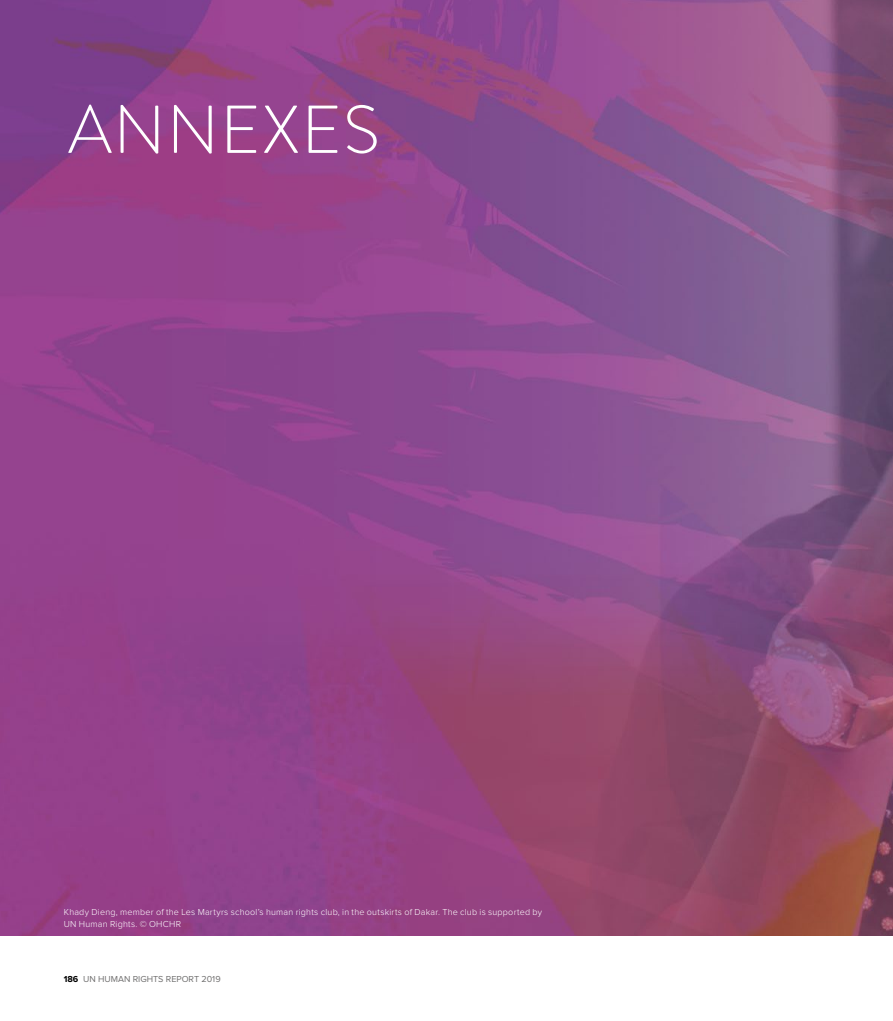
<style>
.page{position:relative;width:893px;height:1021px;background:#fff}
.page>*{position:absolute;margin:0;border:0;box-sizing:border-box;transform-origin:0 0}
.chapter_titles{font:300 67.5px "Brandon Grotesque";letter-spacing:.02em;color:#fff}
.footnote_text{font:300 9px/12px "Proxima Nova";letter-spacing:.025em;color:#fff}
.t1{font:9px "Proxima Nova";color:#706f6f}
.s1{font-weight:700;color:#000}
</style>
<div class="page">
<img style="left:0;top:0;width:893px;height:935px">
<p class="chapter_titles" style="left:68px;top:83px;width:313px">ANNEXES</p>
<p class="footnote_text" style="left:64px;top:906px;width:480px">Khady Dieng, member of the Les Martyrs school’s human rights club, in the outskirts of Dakar. The club is supported by<br>UN Human Rights. © OHCHR</p>
<p class="t1" style="left:64px;top:974px;width:158px"><span class="s1">186</span> UN HUMAN RIGHTS REPORT 2019</p>
</div>
